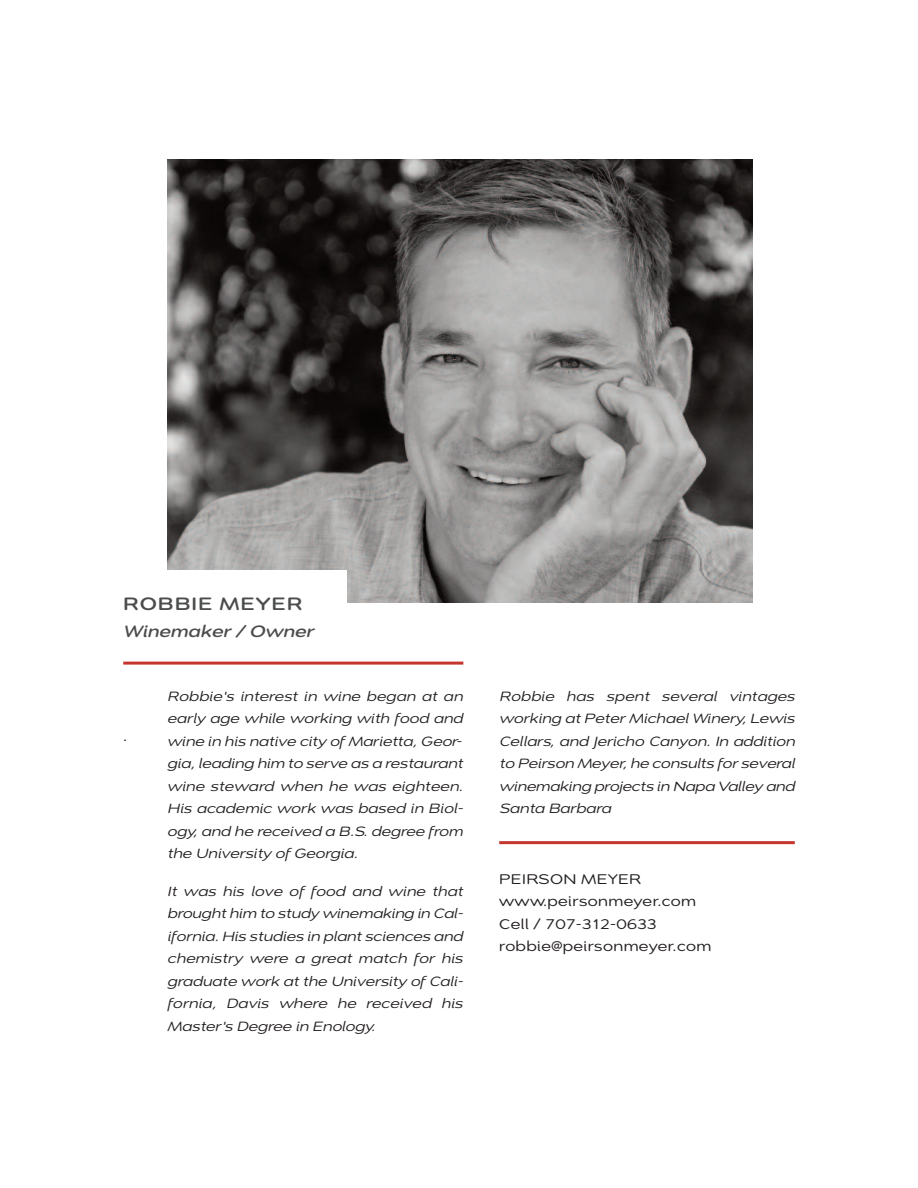
<style>
.page{position:relative;width:918px;height:1188px;background:#fff}
.page>*{position:absolute;margin:0;border:0;box-sizing:border-box;transform-origin:0 0}
.t1{font:700 18px "Montag";letter-spacing:.05em;color:#4b4c4d}
.t2{font:italic 700 16.5px "Montag";color:#4b4c4d}
.t3{font:italic 13.5px/22.5px "Montag";color:#231f20}
.t4{font:13.5px/22.5px "Montag";letter-spacing:.025em;color:#231f20}
</style>
<div class="page">
<img style="left:167px;top:159px;width:585px;height:444px">
<div style="left:123px;top:570px;width:224px;height:368px;background:#fff"></div>
<hr style="left:123px;top:662px;width:340px;height:3px;background:#c4362d">
<hr style="left:499px;top:841px;width:296px;height:3px;background:#c4362d">
<h1 class="t1" style="left:123px;top:598px;width:181px">ROBBIE MEYER</h1>
<p class="t2" style="left:123px;top:626px;width:192px">Winemaker / Owner</p>
<p class="t4" style="left:123px;top:726px;width:6px">.</p>
<p class="t3" style="left:167px;top:686px;width:297px">Robbie's interest in wine began at an early age while working with food and wine in his native city of Marietta, Geor&shy;gia, leading him to serve as a restaurant wine steward when he was eighteen.<br>His academic work was based in Biol&shy;ogy, and he received a B.S. degree from the University of Georgia.</p>
<p class="t3" style="left:167px;top:881px;width:297px">It was his love of food and wine that brought him to study winemaking in Cal&shy;ifornia. His studies in plant sciences and chemistry were a great match for his graduate work at the University of Cali&shy;fornia, Davis where he received his Master's Degree in Enology.</p>
<p class="t3" style="left:499px;top:686px;width:297px;text-align:justify">Robbie has spent several vintages working at Peter Michael Winery, Lewis Cellars, and Jericho Canyon. In addition to Peirson Meyer, he consults for several winemaking projects in Napa Valley and Santa Barbara</p>
<p class="t4" style="left:499px;top:869px;width:214px">PEIRSON MEYER www.peirsonmeyer.com<br>Cell / 707-312-0633 robbie@peirsonmeyer.com</p>
</div>
